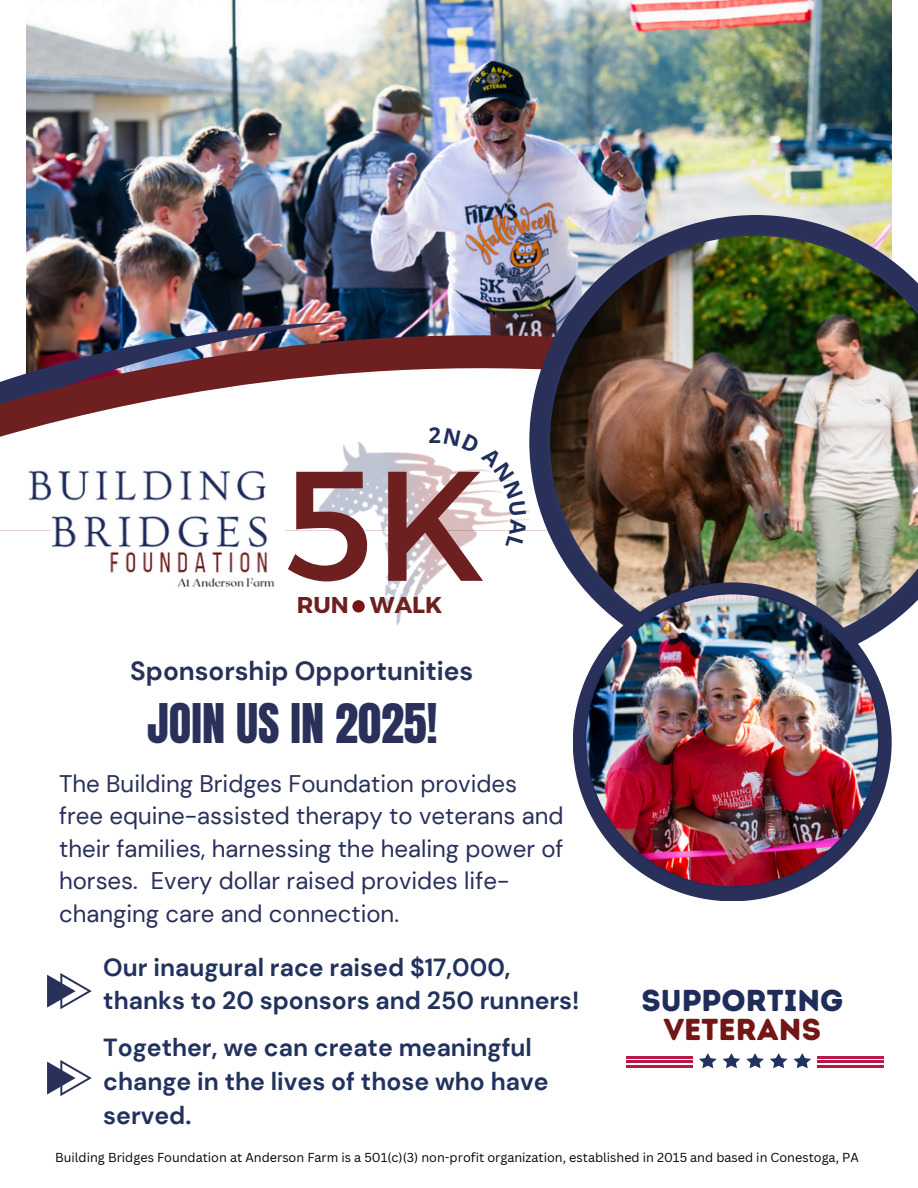
<style>
.page{position:relative;width:918px;height:1188px;background:#fff}
.page>*{position:absolute;margin:0;border:0;box-sizing:border-box;transform-origin:0 0}
.t1{font:155.85px "Montserrat";color:#6e1f1f}
.t2{font:46.5px "Anton";color:#29305a}
.t3{font:30.3px/29.2px "Intro Rust Base";color:#202d5b;text-align:center}
.t4{font:700 26.25px "DM Sans";color:#29305a}
.t5{font:700 24.75px/33.8px "DM Sans";color:#21325e}
.t6{font:24px/32.7px "DM Sans";color:#29305a}
.t7{font:700 22.95px "Montserrat";color:#6e1f1f}
.t8{font:700 21.9px "Open Sans";color:#212e5b}
.t9{font:12.6px "Canva Sans";color:#000}
.s1{color:#741615}
</style>
<div class="page">
<img style="left:26px;top:0;width:865px;height:313px">
<img style="left:26px;top:313px;width:503px;height:32px">
<svg style="left:0;top:345px;width:529px;height:92px"></svg>
<img style="left:529px;top:215px;width:363px;height:317px">
<img style="left:28px;top:470px;width:238px;height:31px">
<img style="left:51px;top:516px;width:223px;height:71px">
<img style="left:317px;top:440px;width:213px;height:186px">
<div style="left:352px;top:600px;width:13px;height:13px;background:#741615;border-radius:50%"></div>
<hr style="left:626px;top:1056px;width:67px;height:2px;background:#ba1646">
<hr style="left:626px;top:1061px;width:67px;height:2px;background:#ba1646">
<hr style="left:626px;top:1066px;width:67px;height:2px;background:#ba1646">
<hr style="left:817px;top:1056px;width:67px;height:2px;background:#ba1646">
<hr style="left:817px;top:1061px;width:67px;height:2px;background:#ba1646">
<hr style="left:817px;top:1066px;width:67px;height:2px;background:#ba1646">
<svg style="left:699px;top:1053px;width:18px;height:15px"></svg>
<svg style="left:723px;top:1053px;width:17px;height:15px"></svg>
<svg style="left:746px;top:1053px;width:18px;height:15px"></svg>
<svg style="left:770px;top:1053px;width:41px;height:15px"></svg>
<svg style="left:47px;top:1060px;width:45px;height:36px"></svg>
<svg style="left:47px;top:973px;width:45px;height:36px"></svg>
<img style="left:550px;top:236px;width:368px;height:387px">
<svg style="left:573px;top:582px;width:319px;height:319px"></svg>
<img style="left:599px;top:609px;width:266px;height:265px">
<img style="left:586px;top:594px;width:292px;height:292px;border-radius:50%">
<svg style="left:444px;top:427px;width:83px;height:123px"></svg>
<h6 class="t8" style="left:428px;top:419px;width:14px">2</h6>
<p class="t1" style="left:284px;top:424px;width:203px">5K</p>
<p class="t7" style="left:297px;top:590px;width:147px">RUN WALK</p>
<h3 class="t4" style="left:130px;top:654px;width:345px">Sponsorship Opportunities</h3>
<h4 class="t2" style="left:147px;top:690px;width:292px">JOIN US IN 2025!</h4>
<p class="t6" style="left:59px;top:767px;width:506px">The Building Bridges Foundation provides free equine-assisted therapy to veterans and their families, harnessing the healing power of horses. Every dollar raised provides life&shy;changing care and connection.</p>
<p class="t5" style="left:103px;top:950px;width:478px">Our inaugural race raised $17,000, thanks to 20 sponsors and 250 runners!</p>
<p class="t3" style="left:641px;top:986px;width:203px">SUPPORTING<br><span class="s1">VETERANS</span></p>
<p class="t5" style="left:103px;top:1031px;width:447px">Together, we can create meaningful change in the lives of those who have served.</p>
<h4 class="t9" style="left:55px;top:1148px;width:805px">Building Bridges Foundation at Anderson Farm is a 501(c)(3) non-profit organization, established in 2015 and based in Conestoga, PA</h4>
</div>
